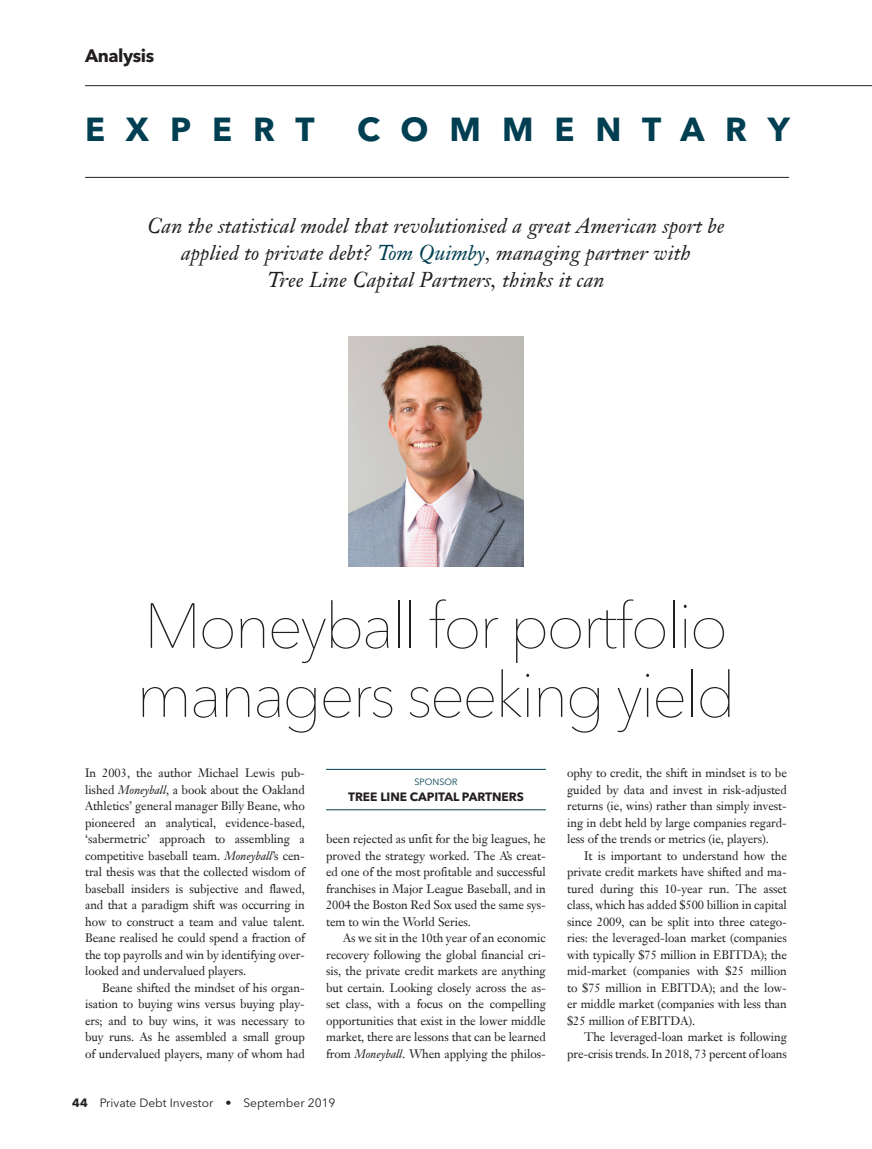
<style>
.page{position:relative;width:872px;height:1149px;background:#fff}
.page>*{position:absolute;margin:0;border:0;box-sizing:border-box;transform-origin:0 0}
.A_Headline_42_46_cen{font:200 63px/69px "Avenir Next LT Pro";letter-spacing:-.04em;color:#231f20}
.t1{font:700 33px "Avenir Next LT Pro";letter-spacing:.63em;color:#003f52}
.D_Standfirst_italic{font:italic 21px/27px "Janson Text LT Pro";letter-spacing:.005em;color:#231f20;text-align:center}
.t2{font:700 18px "Avenir Next LT Pro";letter-spacing:-.025em;color:#231f20}
.G__Analysis_Body_Ind{font:12px/16.5px "Janson Text LT Pro";letter-spacing:-.005em;color:#231f20;text-align:justify}
.F_Analysis_Body_NO_i{font:12px/16.5px "Janson Text LT Pro";letter-spacing:-.005em;color:#231f20;text-align:justify}
.t3{font:12px "Avenir Next LT Pro";color:#231f20}
.S1_Sponsor_name{font:700 12px "Avenir Next LT Pro";letter-spacing:-.005em;color:#231f20}
.S_Sponsor_heading{font:9px "Avenir Next LT Pro";color:#003f52}
.s1{color:#003f52}
.s2{font-style:italic}
.s3{font-weight:700}
</style>
<div class="page">
<hr style="left:85px;top:85px;width:787px;height:1px;background:#231f20">
<hr style="left:85px;top:177px;width:704px;height:1px;background:#231f20">
<hr style="left:326px;top:768px;width:220px;height:1px;background:#003f52">
<hr style="left:326px;top:809px;width:220px;height:1px;background:#003f52">
<img style="left:348px;top:336px;width:176px;height:230px">
<h3 class="t2" style="left:85px;top:45px;width:71px">Analysis</h3>
<h2 class="t1" style="left:85px;top:110px;width:231px">EXPERT</h2>
<h2 class="t1" style="left:357px;top:110px;width:434px">COMMENTARY</h2>
<p class="D_Standfirst_italic" style="left:147px;top:212px;width:578px">Can the statistical model that revolutionised a great American sport be applied to private debt? <span class="s1">Tom Quimby</span>, managing partner with<br>Tree Line Capital Partners, thinks it can</p>
<p class="A_Headline_42_46_cen" style="left:136px;top:591px;width:601px">Moneyball for portfolio managers seeking yield</p>
<p class="F_Analysis_Body_NO_i" style="left:85px;top:764px;width:221px">In 2003, the author Michael Lewis pub&shy;lished <span class="s2">Moneyball</span>, a book about the Oakland Athletics’ general manager Billy Beane, who pioneered an analytical, evidence-based, ‘sabermetric’ approach to assembling a competitive baseball team. <span class="s2">Moneyball</span>’s cen&shy;tral thesis was that the collected wisdom of baseball insiders is subjective and flawed, and that a paradigm shift was occurring in how to construct a team and value talent.<br>Beane realised he could spend a fraction of the top payrolls and win by identifying over&shy;looked and undervalued players.</p>
<p class="G__Analysis_Body_Ind" style="left:85px;top:979px;width:221px;text-indent:17px">Beane shifted the mindset of his organ&shy;isation to buying wins versus buying play&shy;ers; and to buy wins, it was necessary to buy runs. As he assembled a small group of undervalued players, many of whom had</p>
<p class="S_Sponsor_heading" style="left:414px;top:775px;width:44px">SPONSOR</p>
<p class="S1_Sponsor_name" style="left:348px;top:789px;width:177px">TREE LINE CAPITAL PARTNERS</p>
<p class="G__Analysis_Body_Ind" style="left:326px;top:830px;width:221px">been rejected as unfit for the big leagues, he proved the strategy worked. The A’s creat&shy;ed one of the most profitable and successful franchises in Major League Baseball, and in 2004 the Boston Red Sox used the same sys&shy;tem to win the World Series.</p>
<p class="G__Analysis_Body_Ind" style="left:326px;top:929px;width:221px;text-indent:17px">As we sit in the 10th year of an economic recovery following the global financial cri&shy;sis, the private credit markets are anything but certain. Looking closely across the as&shy;set class, with a focus on the compelling opportunities that exist in the lower middle market, there are lessons that can be learned from <span class="s2">Moneyball</span>. When applying the philos-</p>
<p class="t3" style="left:72px;top:1095px;width:265px"><span class="s3">44</span> Private Debt Investor • September 2019</p>
<p class="G__Analysis_Body_Ind" style="left:567px;top:764px;width:221px">ophy to credit, the shift in mindset is to be guided by data and invest in risk-adjusted returns (ie, wins) rather than simply invest&shy;ing in debt held by large companies regard&shy;less of the trends or metrics (ie, players).</p>
<p class="G__Analysis_Body_Ind" style="left:567px;top:847px;width:221px;text-indent:17px">It is important to understand how the private credit markets have shifted and ma&shy;tured during this 10-year run. The asset class, which has added $500 billion in capital since 2009, can be split into three catego&shy;ries: the leveraged-loan market (companies with typically $75 million in EBITDA); the mid-market (companies with $25 million to $75 million in EBITDA); and the low&shy;er middle market (companies with less than $25 million of EBITDA).</p>
<p class="G__Analysis_Body_Ind" style="left:567px;top:1028px;width:221px;text-align:right">The leveraged-loan market is following pre-crisis trends. In 2018, 73 percent of loans</p>
</div>
